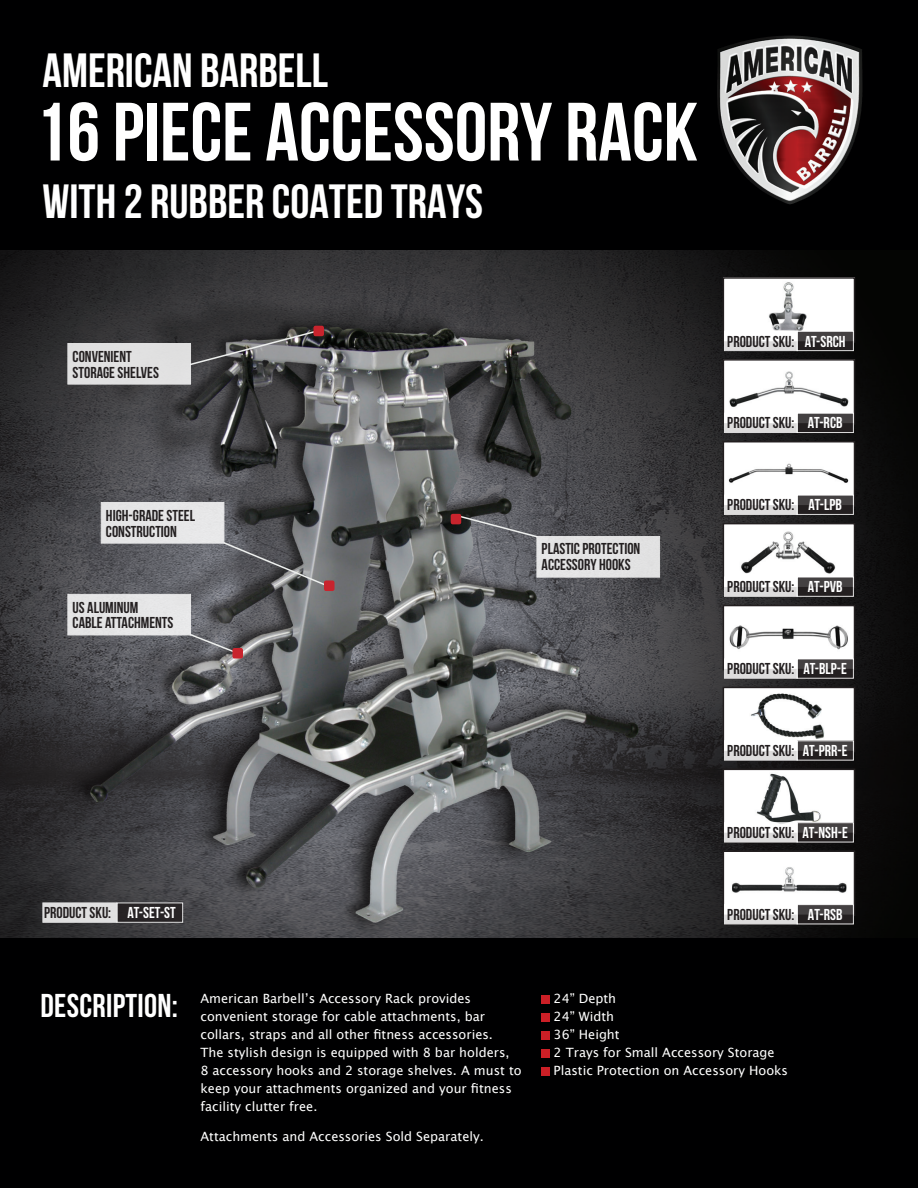
<style>
.page{position:relative;width:918px;height:1188px;background:#000001}
.page>*{position:absolute;margin:0;border:0;box-sizing:border-box;transform-origin:0 0}
.t1{font:700 82.5px "Bebas Neue";color:#fff}
.t2{font:700 48px "Bebas Neue";color:#fff}
.t3{font:700 33px "Bebas Neue";letter-spacing:.01em;color:#fff}
.t4{font:700 15.75px/15.8px "Bebas Neue";color:#231f20}
.t5{font:12.75px/18px "Lucida Grande";color:#fff}
.s1{color:#fff}
</style>
<div class="page">
<img style="left:0;top:250px;width:915px;height:687px">
<img style="left:717px;top:36px;width:76px;height:129px">
<svg style="left:222px;top:541px;width:110px;height:48px;background:#65676a"></svg>
<div style="left:324px;top:580px;width:11px;height:11px;background:#c8242d;border-radius:2px"></div>
<div style="left:101px;top:502px;width:123px;height:42px;background:#e6e6e7;border:1px solid #fff"></div>
<svg style="left:189px;top:633px;width:50px;height:22px"></svg>
<div style="left:232px;top:648px;width:11px;height:11px;background:#c8242d;border-radius:2px"></div>
<div style="left:68px;top:594px;width:123px;height:41px;background:#e5e5e6"></div>
<svg style="left:188px;top:330px;width:129px;height:36px;background:#5a5a5b"></svg>
<div style="left:313px;top:326px;width:11px;height:10px;background:#c8242d;border-radius:2px"></div>
<div style="left:68px;top:343px;width:123px;height:41px;background:#e0e0e1"></div>
<svg style="left:457px;top:514px;width:82px;height:25px;background:#65676c"></svg>
<div style="left:451px;top:514px;width:10px;height:10px;background:#c8242d;border-radius:2px"></div>
<div style="left:537px;top:536px;width:123px;height:42px;background:#e3e3e3;border:1px solid #fff"></div>
<div style="left:117px;top:903px;width:66px;height:19px;background:#231f20"></div>
<div style="left:43px;top:903px;width:74px;height:20px;background:#dfdfdf;border:1px solid #fff"></div>
<div style="left:541px;top:995px;width:9px;height:8px;background:#cb1f26"></div>
<div style="left:541px;top:1013px;width:9px;height:8px;background:#cb1f26"></div>
<div style="left:541px;top:1031px;width:9px;height:8px;background:#cb1f26"></div>
<div style="left:541px;top:1049px;width:9px;height:8px;background:#cb1f26"></div>
<div style="left:541px;top:1067px;width:9px;height:8px;background:#cb1f26"></div>
<div style="left:723px;top:851px;width:132px;height:64px;background:#fff"></div>
<img style="left:732px;top:867px;width:115px;height:26px">
<div style="left:723px;top:850px;width:132px;height:66px;border:2px solid #231f20"></div>
<svg style="left:799px;top:906px;width:53px;height:16px"></svg>
<div style="left:797px;top:904px;width:57px;height:20px;border:1px solid #fff"></div>
<svg style="left:724px;top:904px;width:74px;height:20px"></svg>
<div style="left:723px;top:769px;width:132px;height:64px;background:#fff"></div>
<img style="left:756px;top:773px;width:65px;height:49px">
<div style="left:723px;top:769px;width:132px;height:65px;border:2px solid #231f20"></div>
<svg style="left:799px;top:824px;width:53px;height:16px"></svg>
<div style="left:797px;top:822px;width:57px;height:20px;border:1px solid #fff"></div>
<svg style="left:724px;top:822px;width:74px;height:20px"></svg>
<div style="left:723px;top:687px;width:132px;height:65px;background:#fff"></div>
<img style="left:750px;top:693px;width:75px;height:46px">
<div style="left:723px;top:687px;width:132px;height:65px;border:2px solid #231f20"></div>
<svg style="left:799px;top:742px;width:53px;height:17px"></svg>
<div style="left:797px;top:740px;width:57px;height:21px;border:1px solid #fff"></div>
<svg style="left:724px;top:740px;width:74px;height:21px"></svg>
<div style="left:723px;top:606px;width:132px;height:64px;background:#fff"></div>
<img style="left:729px;top:625px;width:119px;height:25px">
<div style="left:723px;top:605px;width:132px;height:65px;border:2px solid #231f20"></div>
<svg style="left:799px;top:661px;width:53px;height:16px"></svg>
<svg style="left:724px;top:659px;width:74px;height:20px"></svg>
<div style="left:723px;top:524px;width:132px;height:64px;background:#fff"></div>
<img style="left:741px;top:531px;width:95px;height:43px">
<div style="left:723px;top:523px;width:132px;height:65px;border:2px solid #231f20"></div>
<svg style="left:799px;top:579px;width:53px;height:16px"></svg>
<svg style="left:724px;top:577px;width:74px;height:20px"></svg>
<div style="left:723px;top:442px;width:132px;height:64px;background:#fff"></div>
<img style="left:728px;top:463px;width:121px;height:20px">
<div style="left:723px;top:441px;width:132px;height:66px;border:2px solid #231f20"></div>
<svg style="left:799px;top:497px;width:53px;height:16px"></svg>
<div style="left:797px;top:495px;width:57px;height:20px;border:1px solid #fff"></div>
<svg style="left:724px;top:495px;width:74px;height:20px"></svg>
<div style="left:723px;top:360px;width:132px;height:64px;background:#fff"></div>
<img style="left:729px;top:371px;width:120px;height:36px">
<div style="left:723px;top:359px;width:132px;height:66px;border:2px solid #231f20"></div>
<svg style="left:799px;top:415px;width:53px;height:16px"></svg>
<div style="left:797px;top:413px;width:57px;height:20px;border:1px solid #fff"></div>
<svg style="left:724px;top:413px;width:74px;height:20px"></svg>
<div style="left:723px;top:278px;width:132px;height:64px;background:#fff"></div>
<img style="left:768px;top:282px;width:39px;height:49px">
<div style="left:723px;top:277px;width:132px;height:66px;border:2px solid #231f20"></div>
<svg style="left:799px;top:333px;width:53px;height:16px"></svg>
<div style="left:797px;top:331px;width:57px;height:20px;border:1px solid #fff"></div>
<svg style="left:724px;top:331px;width:74px;height:20px"></svg>
<h2 class="t2" style="left:43px;top:44px;width:287px">AMERICAN BARBELL</h2>
<h1 class="t1" style="left:35px;top:87px;width:665px">16 PIECE ACCESSORY RACK</h1>
<h2 class="t2" style="left:43px;top:175px;width:442px">WITH 2 RUBBER COATED TRAYS</h2>
<p class="t4" style="left:73px;top:348px;width:88px">CONVENIENT<br>STORAGE SHELVES</p>
<p class="t4" style="left:106px;top:507px;width:91px">HIGH-GRADE STEEL<br>CONSTRUCTION</p>
<p class="t4" style="left:73px;top:599px;width:102px">US ALUMINUM<br>CABLE ATTACHMENTS</p>
<p class="t4" style="left:44px;top:905px;width:133px">PRODUCT SKU: <span class="s1">AT-SET-ST</span></p>
<p class="t4" style="left:542px;top:541px;width:100px">PLASTIC PROTECTION<br>ACCESSORY HOOKS</p>
<p class="t4" style="left:727px;top:333px;width:120px">PRODUCT SKU: <span class="s1">AT-SRCH</span></p>
<p class="t4" style="left:727px;top:415px;width:117px">PRODUCT SKU: <span class="s1">AT-RCB</span></p>
<p class="t4" style="left:727px;top:497px;width:116px">PRODUCT SKU: <span class="s1">AT-LPB</span></p>
<p class="t4" style="left:727px;top:579px;width:117px">PRODUCT SKU: <span class="s1">AT-PVB</span></p>
<p class="t4" style="left:727px;top:661px;width:121px">PRODUCT SKU: <span class="s1">AT-BLP-E</span></p>
<p class="t4" style="left:727px;top:743px;width:122px">PRODUCT SKU: <span class="s1">AT-PRR-E</span></p>
<p class="t4" style="left:727px;top:824px;width:122px">PRODUCT SKU: <span class="s1">AT-NSH-E</span></p>
<p class="t4" style="left:727px;top:906px;width:117px">PRODUCT SKU: <span class="s1">AT-RSB</span></p>
<h3 class="t3" style="left:40px;top:987px;width:139px">DESCRIPTION:</h3>
<p class="t5" style="left:200px;top:990px;width:323px">American Barbell’s Accessory Rack provides convenient storage for cable attachments, bar collars, straps and all other fitness accessories.<br>The stylish design is equipped with 8 bar holders,<br>8 accessory hooks and 2 storage shelves. A must to keep your attachments organized and your fitness facility clutter free.</p>
<p class="t5" style="left:200px;top:1128px;width:285px">Attachments and Accessories Sold Separately.</p>
<p class="t5" style="left:554px;top:990px;width:236px">24” Depth<br>24” Width<br>36” Height<br>2 Trays for Small Accessory Storage<br>Plastic Protection on Accessory Hooks</p>
</div>
